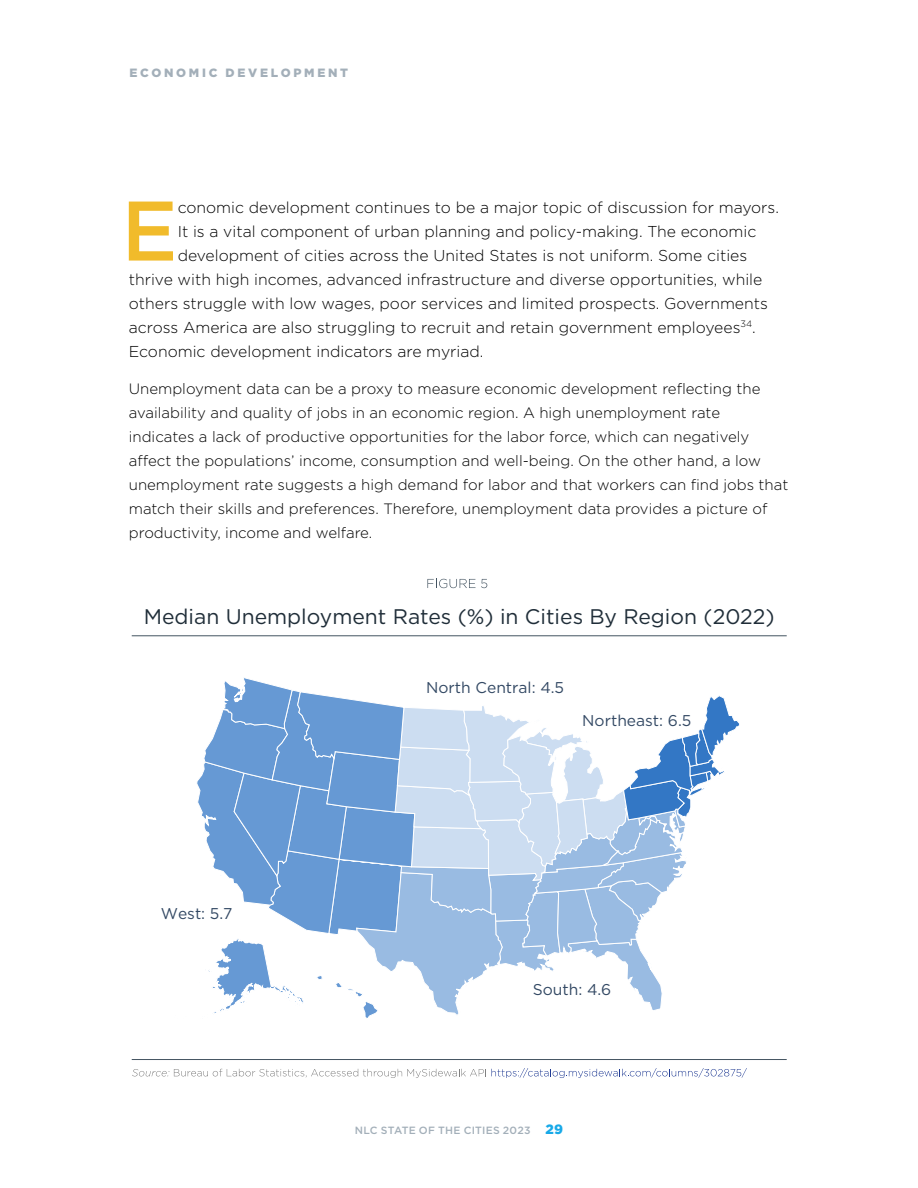
<style>
.page{position:relative;width:918px;height:1188px;background:#fff}
.page>*{position:absolute;margin:0;border:0;box-sizing:border-box;transform-origin:0 0}
.Body_Copy_with_nested{font:500 84.3px "Gotham";color:#f1bb2b}
.t1{font:21.15px "Gotham";color:#202e39}
.Body_Copy_with_nested-2{font:300 15.75px "Gotham";color:#000}
.t2{font:15.6px "Gotham";color:#334964}
.Body_Copy{font:300 15px/24px "Gotham";color:#000}
.top_header{font:900 12px "Gotham";letter-spacing:.225em;color:#a3afb9}
.t3{font:500 10.5px "Gotham";letter-spacing:.02em;color:#a3afb9}
.s1{font-weight:900;font-size:13.5px;color:#18a9e8}
</style>
<div class="page">
<svg style="left:132px;top:1068px;width:615px;height:10px"></svg>
<svg style="left:427px;top:579px;width:60px;height:9px"></svg>
<svg style="left:197px;top:678px;width:543px;height:340px"></svg>
<hr style="left:132px;top:636px;width:655px;height:1px;background:#445461">
<hr style="left:132px;top:1059px;width:655px;height:1px;background:#445461">
<p class="top_header" style="left:130px;top:65px;width:220px">ECONOMIC DEVELOPMENT</p>
<p class="Body_Copy_with_nested" style="left:121px;top:176px;width:58px">E</p>
<p class="Body_Copy_with_nested-2" style="left:178px;top:197px;width:603px">conomic development continues to be a major topic of discussion for mayors.</p>
<p class="Body_Copy_with_nested-2" style="left:178px;top:221px;width:580px">It is a vital component of urban planning and policy-making. The economic</p>
<p class="Body_Copy_with_nested-2" style="left:178px;top:245px;width:571px">development of cities across the United States is not uniform. Some cities</p>
<p class="Body_Copy_with_nested-2" style="left:129px;top:269px;width:635px">thrive with high incomes, advanced infrastructure and diverse opportunities, while</p>
<p class="Body_Copy_with_nested-2" style="left:129px;top:293px;width:641px">others struggle with low wages, poor services and limited prospects. Governments</p>
<p class="Body_Copy_with_nested-2" style="left:129px;top:317px;width:629px">across America are also struggling to recruit and retain government employees<sup>34</sup>.</p>
<p class="Body_Copy_with_nested-2" style="left:129px;top:341px;width:356px">Economic development indicators are myriad.</p>
<p class="Body_Copy" style="left:129px;top:376px;width:661px">Unemployment data can be a proxy to measure economic development reflecting the availability and quality of jobs in an economic region. A high unemployment rate indicates a lack of productive opportunities for the labor force, which can negatively affect the populations’ income, consumption and well-being. On the other hand, a low unemployment rate suggests a high demand for labor and that workers can find jobs that match their skills and preferences. Therefore, unemployment data provides a picture of productivity, income and welfare.</p>
<p class="t1" style="left:144px;top:603px;width:632px">Median Unemployment Rates (%) in Cities By Region (2022)</p>
<p class="t2" style="left:161px;top:903px;width:73px">West: 5.7</p>
<p class="t2" style="left:426px;top:678px;width:139px">North Central: 4.5</p>
<p class="t2" style="left:582px;top:710px;width:111px">Northeast: 6.5</p>
<p class="t2" style="left:533px;top:980px;width:80px">South: 4.6</p>
<p class="t3" style="left:355px;top:1123px;width:210px">NLC STATE OF THE CITIES 2023 <span class="s1">29</span></p>
</div>
